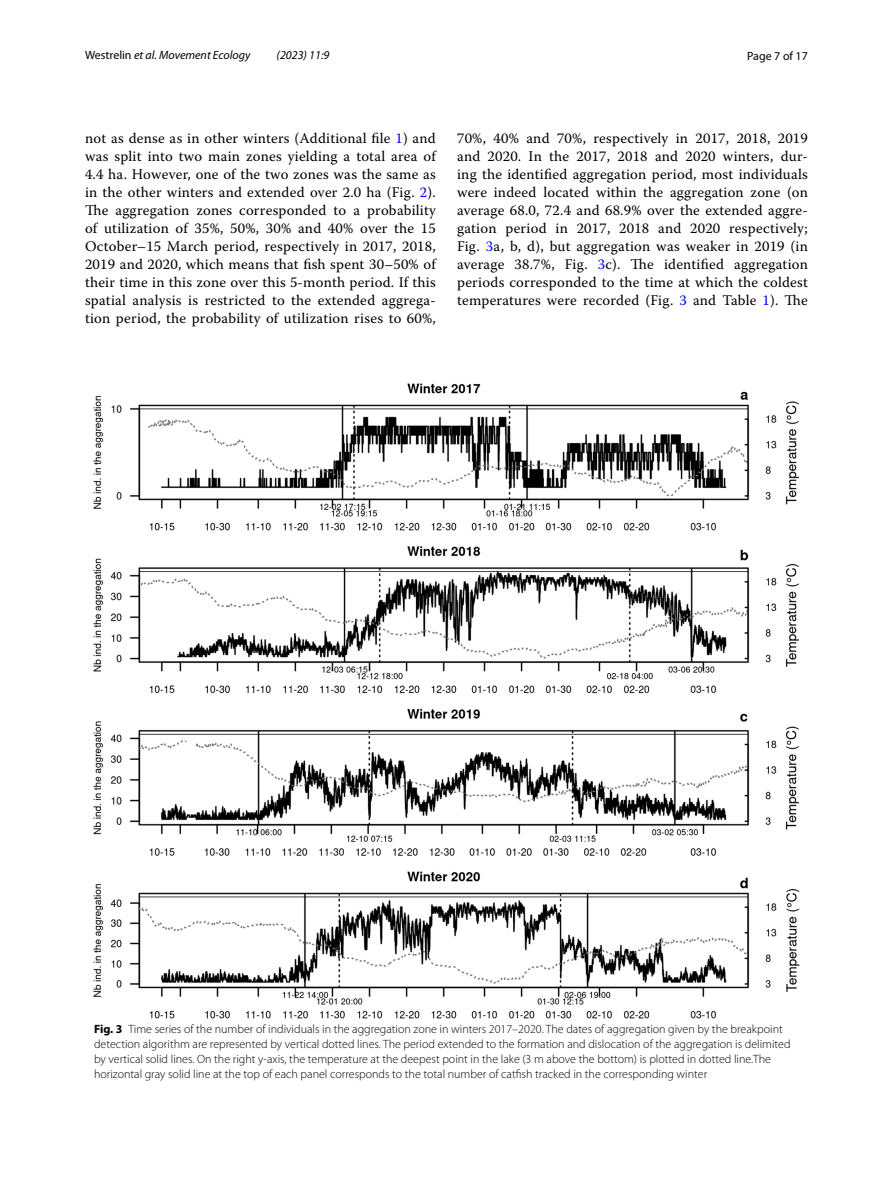
<style>
.page{position:relative;width:893px;height:1187px;background:#fff}
.page>*{position:absolute;margin:0;border:0;box-sizing:border-box;transform-origin:0 0}
.t1{font:14.7px/18px "Warnock Pro";letter-spacing:.015em;color:#000;text-align:justify}
.t2{font:300 12px/15px "Myriad Pro";color:#000}
.t3{font:italic 12px "Myriad Pro";color:#000}
.t4{font:12px "Myriad Pro";color:#000}
.s1{font-style:normal}
.s2{color:#00f}
.s3{font-weight:700}
</style>
<div class="page">
<img style="left:94px;top:383px;width:705px;height:635px">
<p class="t3" style="left:85px;top:48px;width:167px"><span class="s1">Westrelin</span> et al. Movement Ecology</p>
<p class="t3" style="left:277px;top:48px;width:54px">(2023) 11:9</p>
<p class="t4" style="left:747px;top:48px;width:62px">Page 7 of 17</p>
<p class="t1" style="left:85px;top:128px;width:352px">not as dense as in other winters (Additional file <span class="s2">1</span>) and was split into two main zones yielding a total area of 4.4 ha. However, one of the two zones was the same as in the other winters and extended over 2.0 ha (Fig. <span class="s2">2</span>).<br>The aggregation zones corresponded to a probability of utilization of 35%, 50%, 30% and 40% over the 15<br>October–15 March period, respectively in 2017, 2018, 2019 and 2020, which means that fish spent 30–50% of their time in this zone over this 5-month period. If this spatial analysis is restricted to the extended aggrega&shy;tion period, the probability of utilization rises to 60%,</p>
<p class="t1" style="left:457px;top:128px;width:352px">70%, 40% and 70%, respectively in 2017, 2018, 2019 and 2020. In the 2017, 2018 and 2020 winters, dur&shy;ing the identified aggregation period, most individuals were indeed located within the aggregation zone (on average 68.0, 72.4 and 68.9% over the extended aggre&shy;gation period in 2017, 2018 and 2020 respectively; Fig. <span class="s2">3</span>a, b, d), but aggregation was weaker in 2019 (in average 38.7%, Fig. <span class="s2">3</span>c). The identified aggregation periods corresponded to the time at which the coldest temperatures were recorded (Fig. <span class="s2">3</span> and Table <span class="s2">1</span>). The</p>
<p class="t2" style="left:94px;top:1021px;width:698px"><span class="s3">Fig. 3</span> Time series of the number of individuals in the aggregation zone in winters 2017–2020. The dates of aggregation given by the breakpoint detection algorithm are represented by vertical dotted lines. The period extended to the formation and dislocation of the aggregation is delimited by vertical solid lines. On the right y-axis, the temperature at the deepest point in the lake (3 m above the bottom) is plotted in dotted line.The horizontal gray solid line at the top of each panel corresponds to the total number of catfish tracked in the corresponding winter</p>
</div>
